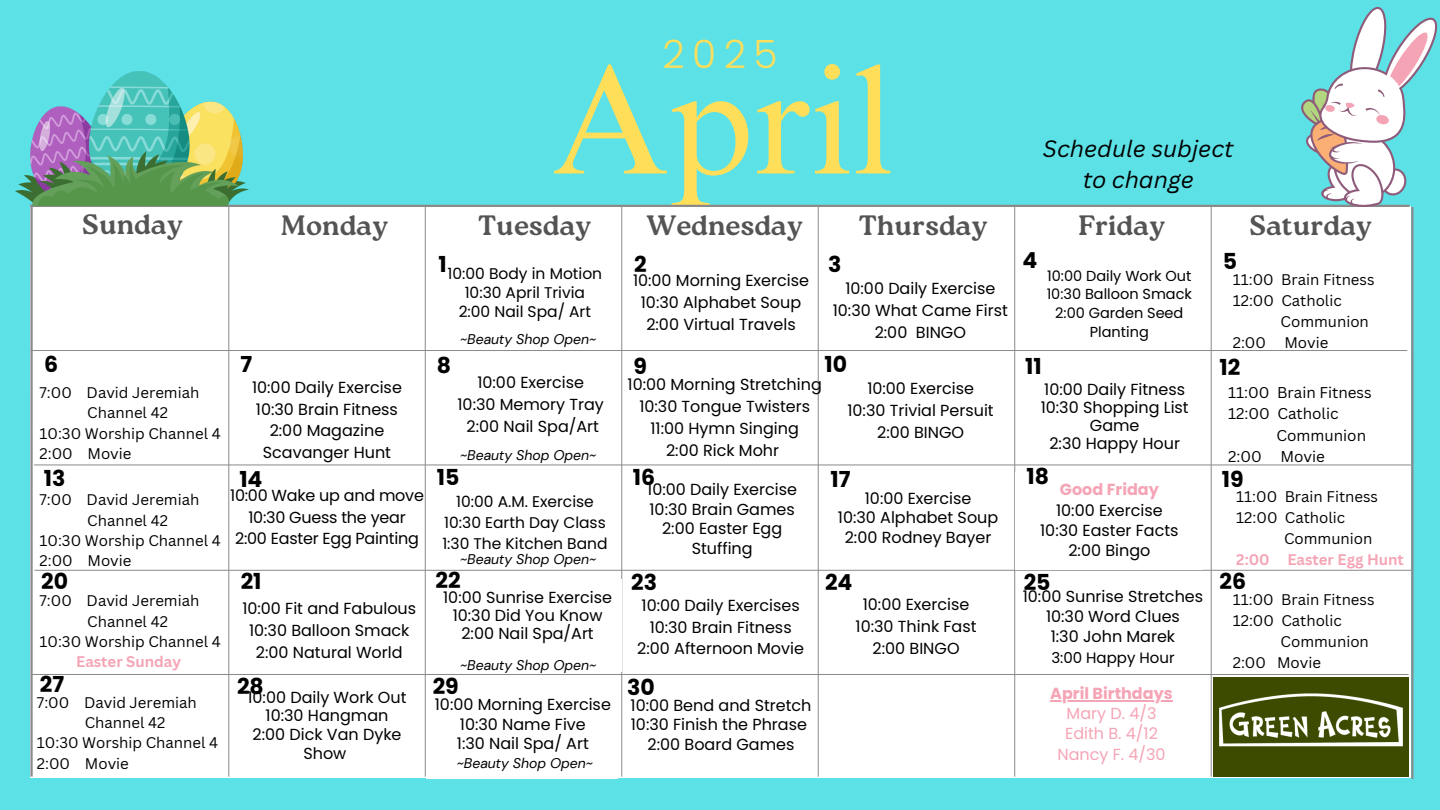
<style>
.page{position:relative;width:1440px;height:810px;background:#5ce1e6}
.page>*{position:absolute;margin:0;border:0;box-sizing:border-box;transform-origin:0 0}
.t1{font:152px "Times NRMT Pro";color:#ffde59}
.t2{font:300 39px "Poppins";color:#ffde59}
.t3{font:700 28px "Roca Two";color:#545454}
.t4{font:italic 23px/31.5px "Canva Sans";color:#000;text-align:center}
.t5{font:700 22px "Poppins";color:#000}
.t6{font:16px/21.8px "Poppins";color:#000;text-align:center}
.t7{font:16px/20.2px "Poppins";color:#f5a4b5;text-align:center}
.t8{font:15.5px/18.8px "Poppins";color:#000;text-align:center}
.t9{font:15.2px "Canva Sans";color:#000}
.t10{font:15px "Canva Sans";color:#000}
.t11{font:700 15px "Canva Sans";color:#f5a4b5}
.t12{font:15px "Poppins";color:#000}
.t13{font:14.5px/18.8px "Poppins";color:#000;text-align:center}
.t14{font:italic 14px "DM Sans";color:#000}
.s1{font-weight:700;color:#f5a4b5}
.s2{font-weight:700}
</style>
<div class="page">
<div style="left:30px;top:206px;width:1381px;height:572px;background:#fff"></div>
<hr style="left:30px;top:350px;width:1377px;height:1px;background:#8b8a8a">
<hr style="left:34px;top:465px;width:1377px;height:1px;background:#8b8a8a">
<hr style="left:34px;top:570px;width:1377px;height:1px;background:#8b8a8a">
<hr style="left:32px;top:674px;width:1376px;height:1px;background:#8b8a8a">
<hr style="left:228px;top:206px;width:1px;height:571px;background:#8b8a8a">
<hr style="left:425px;top:207px;width:1px;height:570px;background:#8b8a8a">
<hr style="left:621px;top:207px;width:1px;height:570px;background:#8b8a8a">
<hr style="left:818px;top:207px;width:1px;height:570px;background:#8b8a8a">
<hr style="left:1014px;top:207px;width:1px;height:570px;background:#8b8a8a">
<hr style="left:1211px;top:207px;width:1px;height:570px;background:#8b8a8a">
<hr style="left:30px;top:205px;width:3px;height:572px;background:#8b8a8a">
<hr style="left:1411px;top:207px;width:3px;height:572px;background:#8b8a8a">
<hr style="left:30px;top:205px;width:1380px;height:2px;background:#8b8a8a">
<img style="left:1213px;top:677px;width:195px;height:99px">
<div style="left:426px;top:676px;width:192px;height:103px;background:#fff"></div>
<img style="left:16px;top:72px;width:233px;height:133px">
<svg style="left:1295px;top:7px;width:143px;height:200px"></svg>
<hr style="left:1050px;top:700px;width:123px;height:2px;background:#f5a4b5">
<h5 class="t2" style="left:662px;top:27px;width:117px">2025</h5>
<h2 class="t1" style="left:552px;top:64px;width:343px">April</h2>
<h5 class="t4" style="left:1043px;top:132px;width:192px">Schedule subject to change</h5>
<p class="t3" style="left:82px;top:208px;width:102px">Sunday</p>
<h5 class="t3" style="left:281px;top:209px;width:109px">Monday</h5>
<p class="t3" style="left:478px;top:209px;width:115px">Tuesday</p>
<p class="t3" style="left:647px;top:209px;width:158px">Wednesday</p>
<p class="t3" style="left:859px;top:209px;width:130px">Thursday</p>
<p class="t3" style="left:1079px;top:209px;width:88px">Friday</p>
<p class="t3" style="left:1249px;top:209px;width:124px">Saturday</p>
<p class="t5" style="left:438px;top:249px;width:10px">1</p>
<p class="t5" style="left:634px;top:249px;width:14px">2</p>
<h5 class="t5" style="left:828px;top:249px;width:15px">3</h5>
<h5 class="t5" style="left:1023px;top:245px;width:16px">4</h5>
<h5 class="t5" style="left:1223px;top:246px;width:16px">5</h5>
<p class="t8" style="left:448px;top:265px;width:156px">10:00 Body in Motion<br>10:30 April Trivia<br>2:00 Nail Spa/ Art</p>
<h1 class="t13" style="left:1047px;top:266px;width:147px">10:00 Daily Work Out<br>10:30 Balloon Smack<br>2:00 Garden Seed<br>Planting</h1>
<p class="t10" style="left:1233px;top:269px;width:143px">11:00 Brain Fitness</p>
<p class="t10" style="left:1233px;top:290px;width:110px">12:00 Catholic</p>
<p class="t10" style="left:1281px;top:311px;width:90px">Communion</p>
<p class="t10" style="left:1233px;top:332px;width:97px">2:00 Movie</p>
<h3 class="t6" style="left:633px;top:270px;width:178px">10:00 Morning Exercise<br>10:30 Alphabet Soup<br>2:00 Virtual Travels</h3>
<p class="t6" style="left:833px;top:278px;width:177px">10:00 Daily Exercise<br>10:30 What Came First<br>2:00 BINGO</p>
<p class="t14" style="left:460px;top:330px;width:138px">~Beauty Shop Open~</p>
<h3 class="t5" style="left:44px;top:349px;width:16px">6</h3>
<h5 class="t10" style="left:40px;top:382px;width:161px">7:00 David Jeremiah</h5>
<h5 class="t10" style="left:87px;top:402px;width:82px">Channel 42</h5>
<h5 class="t10" style="left:40px;top:423px;width:183px">10:30 Worship Channel 4</h5>
<h5 class="t10" style="left:40px;top:443px;width:93px">2:00 Movie</h5>
<h5 class="t10" style="left:40px;top:489px;width:161px">7:00 David Jeremiah</h5>
<h5 class="t10" style="left:87px;top:510px;width:82px">Channel 42</h5>
<h5 class="t10" style="left:40px;top:530px;width:183px">10:30 Worship Channel 4</h5>
<h5 class="t10" style="left:40px;top:550px;width:93px">2:00 Movie</h5>
<h5 class="t10" style="left:40px;top:590px;width:161px">7:00 David Jeremiah</h5>
<h5 class="t10" style="left:87px;top:611px;width:82px">Channel 42</h5>
<h5 class="t10" style="left:40px;top:631px;width:183px">10:30 Worship Channel 4</h5>
<h5 class="t11" style="left:76px;top:651px;width:106px">Easter Sunday</h5>
<h5 class="t10" style="left:37px;top:692px;width:161px">7:00 David Jeremiah</h5>
<h5 class="t10" style="left:85px;top:712px;width:82px">Channel 42</h5>
<h5 class="t10" style="left:37px;top:732px;width:183px">10:30 Worship Channel 4</h5>
<h5 class="t10" style="left:37px;top:753px;width:93px">2:00 Movie</h5>
<h5 class="t5" style="left:44px;top:463px;width:23px">13</h5>
<h3 class="t5" style="left:41px;top:566px;width:28px">20</h3>
<h3 class="t5" style="left:40px;top:669px;width:26px">27</h3>
<h5 class="t5" style="left:240px;top:349px;width:13px">7</h5>
<h5 class="t5" style="left:437px;top:350px;width:16px">8</h5>
<h5 class="t5" style="left:634px;top:351px;width:15px">9</h5>
<p class="t5" style="left:824px;top:349px;width:24px">10</p>
<p class="t5" style="left:1025px;top:351px;width:18px">11</p>
<p class="t5" style="left:1219px;top:352px;width:22px">12</p>
<p class="t6" style="left:252px;top:376px;width:151px">10:00 Daily Exercise<br>10:30 Brain Fitness<br>2:00 Magazine<br>Scavanger Hunt</p>
<p class="t6" style="left:458px;top:372px;width:148px">10:00 Exercise<br>10:30 Memory Tray<br>2:00 Nail Spa/Art</p>
<p class="t6" style="left:847px;top:378px;width:148px">10:00 Exercise<br>10:30 Trivial Persuit<br>2:00 BINGO</p>
<p class="t6" style="left:230px;top:484px;width:195px">10:00 Wake up and move<br>10:30 Guess the year<br>2:00 Easter Egg Painting</p>
<p class="t6" style="left:628px;top:374px;width:196px">10:00 Morning Stretching<br>10:30 Tongue Twisters<br>11:00 Hymn Singing<br>2:00 Rick Mohr</p>
<h4 class="t6" style="left:1041px;top:380px;width:150px;line-height:18px">10:00 Daily Fitness<br>10:30 Shopping List<br>Game<br>2:30 Happy Hour</h4>
<p class="t6" style="left:1040px;top:480px;width:140px;line-height:20.2px"><span class="s1">Good Friday<br></span>10:00 Exercise<br>10:30 Easter Facts<br>2:00 Bingo</p>
<p class="t9" style="left:1228px;top:382px;width:145px">11:00 Brain Fitness</p>
<p class="t9" style="left:1228px;top:403px;width:112px">12:00 Catholic</p>
<p class="t9" style="left:1277px;top:424px;width:91px">Communion</p>
<p class="t9" style="left:1228px;top:446px;width:98px">2:00 Movie</p>
<p class="t14" style="left:460px;top:446px;width:138px">~Beauty Shop Open~</p>
<p class="t5" style="left:239px;top:464px;width:25px">14</p>
<p class="t5" style="left:437px;top:462px;width:24px">15</p>
<p class="t5" style="left:633px;top:462px;width:24px">16</p>
<p class="t5" style="left:831px;top:464px;width:22px">17</p>
<p class="t5" style="left:1027px;top:461px;width:24px">18</p>
<p class="t5" style="left:1222px;top:464px;width:23px">19</p>
<h3 class="t6" style="left:647px;top:480px;width:151px;line-height:19.5px">10:00 Daily Exercise<br>10:30 Brain Games<br>2:00 Easter Egg<br>Stuffing</h3>
<h3 class="t6" style="left:838px;top:488px;width:162px;line-height:19.5px">10:00 Exercise<br>10:30 Alphabet Soup<br>2:00 Rodney Bayer</h3>
<p class="t10" style="left:1236px;top:486px;width:143px">11:00 Brain Fitness</p>
<p class="t10" style="left:1236px;top:507px;width:110px">12:00 Catholic</p>
<p class="t10" style="left:1284px;top:528px;width:90px">Communion</p>
<p class="t11" style="left:1236px;top:549px;width:169px">2:00 Easter Egg Hunt</p>
<p class="t8" style="left:442px;top:491px;width:167px;line-height:21px">10:00 A.M. Exercise<br>10:30 Earth Day Class<br>1:30 The Kitchen Band</p>
<p class="t14" style="left:460px;top:550px;width:138px">~Beauty Shop Open~</p>
<h5 class="t5" style="left:241px;top:566px;width:22px">21</h5>
<h5 class="t5" style="left:436px;top:565px;width:27px">22</h5>
<h5 class="t5" style="left:631px;top:567px;width:27px">23</h5>
<h5 class="t5" style="left:825px;top:567px;width:29px">24</h5>
<h5 class="t5" style="left:1024px;top:567px;width:28px">25</h5>
<h5 class="t5" style="left:1220px;top:566px;width:28px">26</h5>
<p class="t6" style="left:242px;top:598px;width:175px">10:00 Fit and Fabulous<br>10:30 Balloon Smack<br>2:00 Natural World</p>
<p class="t6" style="left:443px;top:588px;width:170px;line-height:18px">10:00 Sunrise Exercise<br>10:30 Did You Know<br>2:00 Nail Spa/Art</p>
<p class="t6" style="left:1023px;top:586px;width:182px;line-height:20.2px">10:00 Sunrise Stretches<br>10:30 Word Clues<br>1:30 John Marek</p>
<p class="t10" style="left:1233px;top:589px;width:143px">11:00 Brain Fitness</p>
<p class="t10" style="left:1233px;top:610px;width:110px">12:00 Catholic</p>
<p class="t10" style="left:1281px;top:631px;width:90px">Communion</p>
<p class="t10" style="left:1233px;top:652px;width:90px">2:00 Movie</p>
<h5 class="t6" style="left:856px;top:594px;width:122px">10:00 Exercise<br>10:30 Think Fast<br>2:00 BINGO</h5>
<p class="t6" style="left:637px;top:594px;width:168px">10:00 Daily Exercises<br>10:30 Brain Fitness<br>2:00 Afternoon Movie</p>
<p class="t12" style="left:1051px;top:647px;width:125px">3:00 Happy Hour</p>
<p class="t14" style="left:460px;top:656px;width:138px">~Beauty Shop Open~</p>
<p class="t5" style="left:237px;top:671px;width:28px">28</p>
<h3 class="t6" style="left:247px;top:688px;width:161px;line-height:18.8px">10:00 Daily Work Out<br>10:30 Hangman<br>2:00 Dick Van Dyke<br>Show</h3>
<h5 class="t5" style="left:433px;top:671px;width:28px">29</h5>
<h5 class="t5" style="left:627px;top:672px;width:29px">30</h5>
<p class="t6" style="left:435px;top:695px;width:178px;line-height:19.5px">10:00 Morning Exercise<br>10:30 Name Five<br>1:30 Nail Spa/ Art</p>
<p class="t6" style="left:631px;top:696px;width:182px;line-height:19.5px">10:00 Bend and Stretch<br>10:30 Finish the Phrase<br>2:00 Board Games</p>
<p class="t14" style="left:457px;top:754px;width:138px">~Beauty Shop Open~</p>
<p class="t7" style="left:1050px;top:683px;width:124px"><span class="s2">April Birthdays<br></span>Mary D. 4/3<br>Edith B. 4/12<br>Nancy F. 4/30</p>
</div>
